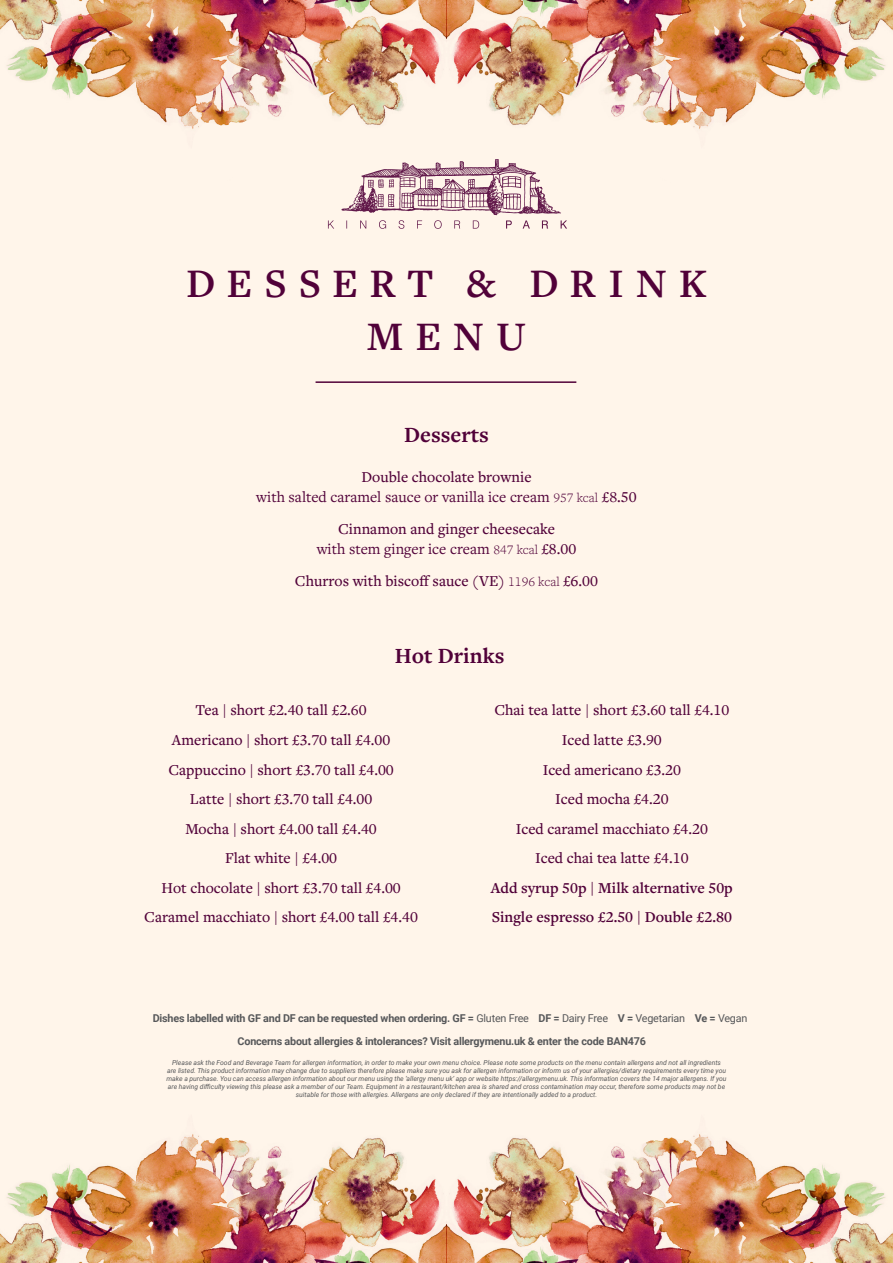
<style>
.page{position:relative;width:893px;height:1263px;background:#fff5ea}
.page>*{position:absolute;margin:0;border:0;box-sizing:border-box;transform-origin:0 0}
.t1{font:600 42px "Freight Text Pro";letter-spacing:.28em;color:#510139}
.t2{font:700 22.5px "Freight Text Pro";color:#510139}
.t3{font:500 15.75px/19.5px "Freight Text Pro";color:#510139;text-align:center}
.t4{font:15.75px/19.5px "Freight Text Pro";color:#510139;text-align:center}
.t5{font:600 15.75px "Freight Text Pro";color:#510139}
.t6{font:700 10.8px "Roboto";letter-spacing:-.02em;color:#57585a}
.t7{font:italic 6.75px/8.1px "Roboto";color:#57585a;text-align:center}
.s1{font-weight:500}
.s2{font-weight:300;font-size:13.5px}
.s3{font-weight:400}
</style>
<div class="page">
<img style="left:0;top:1138px;width:893px;height:125px">
<svg style="left:628px;top:1134px;width:81px;height:14px"></svg>
<svg style="left:184px;top:1134px;width:81px;height:14px"></svg>
<img style="left:0;top:0;width:893px;height:125px">
<svg style="left:184px;top:115px;width:81px;height:14px"></svg>
<svg style="left:628px;top:115px;width:81px;height:14px"></svg>
<svg style="left:328px;top:159px;width:239px;height:70px"></svg>
<hr style="left:316px;top:381px;width:260px;height:2px;background:#510139">
<p class="t1" style="left:186px;top:255px;width:522px">DESSERT &amp; DRINK</p>
<p class="t1" style="left:367px;top:309px;width:161px">MENU</p>
<p class="t2" style="left:404px;top:419px;width:86px">Desserts</p>
<p class="t4" style="left:256px;top:467px;width:382px"><span class="s1">Double chocolate brownie<br></span>with salted caramel sauce or vanilla ice cream <span class="s2">957 kcal</span> <span class="s1">£8.50</span></p>
<p class="t3" style="left:317px;top:519px;width:261px">Cinnamon and ginger cheesecake<br><span class="s3">with stem ginger ice cream</span> <span class="s2">847 kcal</span> £8.00</p>
<p class="t3" style="left:295px;top:570px;width:305px">Churros with biscoff sauce (VE) <span class="s2">1196 kcal</span> £6.00</p>
<p class="t2" style="left:395px;top:640px;width:111px">Hot Drinks</p>
<p class="t3" style="left:196px;top:700px;width:173px">Tea | short £2.40 tall £2.60</p>
<p class="t3" style="left:172px;top:730px;width:220px">Americano | short £3.70 tall £4.00</p>
<p class="t3" style="left:168px;top:759px;width:227px">Cappuccino | short £3.70 tall £4.00</p>
<p class="t3" style="left:190px;top:789px;width:184px">Latte | short £3.70 tall £4.00</p>
<p class="t3" style="left:185px;top:818px;width:193px">Mocha | short £4.00 tall £4.40</p>
<p class="t3" style="left:225px;top:848px;width:114px">Flat white | £4.00</p>
<p class="t3" style="left:161px;top:877px;width:241px">Hot chocolate | short £3.70 tall £4.00</p>
<p class="t3" style="left:144px;top:907px;width:275px">Caramel macchiato | short £4.00 tall £4.40</p>
<p class="t3" style="left:494px;top:700px;width:236px">Chai tea latte | short £3.60 tall £4.10</p>
<p class="t3" style="left:562px;top:730px;width:101px">Iced latte £3.90</p>
<p class="t3" style="left:543px;top:759px;width:140px">Iced americano £3.20</p>
<p class="t3" style="left:555px;top:789px;width:115px">Iced mocha £4.20</p>
<p class="t3" style="left:516px;top:818px;width:194px">Iced caramel macchiato £4.20</p>
<p class="t3" style="left:535px;top:848px;width:155px">Iced chai tea latte £4.10</p>
<p class="t5" style="left:491px;top:877px;width:243px">Add syrup 50p | Milk alternative 50p</p>
<p class="t5" style="left:492px;top:907px;width:242px">Single espresso £2.50 | Double £2.80</p>
<p class="t6" style="left:153px;top:1010px;width:596px">Dishes labelled with GF and DF can be requested when ordering. GF = <span class="s3">Gluten Free</span> DF = <span class="s3">Dairy Free</span> V = <span class="s3">Vegetarian</span> Ve = <span class="s3">Vegan</span></p>
<p class="t6" style="left:238px;top:1033px;width:410px">Concerns about allergies &amp; intolerances? Visit allergymenu.uk &amp; enter the code BAN476</p>
<p class="t7" style="left:167px;top:1058px;width:562px">Please ask the Food and Beverage Team for allergen information, in order to make your own menu choice. Please note some products on the menu contain allergens and not all ingredients<br>are listed. This product information may change due to suppliers therefore please make sure you ask for allergen information or inform us of your allergies/dietary requirements every time you make a purchase. You can access allergen information about our menu using the ‘allergy menu uk’ app or website https://allergymenu.uk. This information covers the 14 major allergens. If you are having difficulty viewing this please ask a member of our Team. Equipment in a restaurant/kitchen area is shared and cross contamination may occur, therefore some products may not be suitable for those with allergies. Allergens are only declared if they are intentionally added to a product.</p>
</div>
